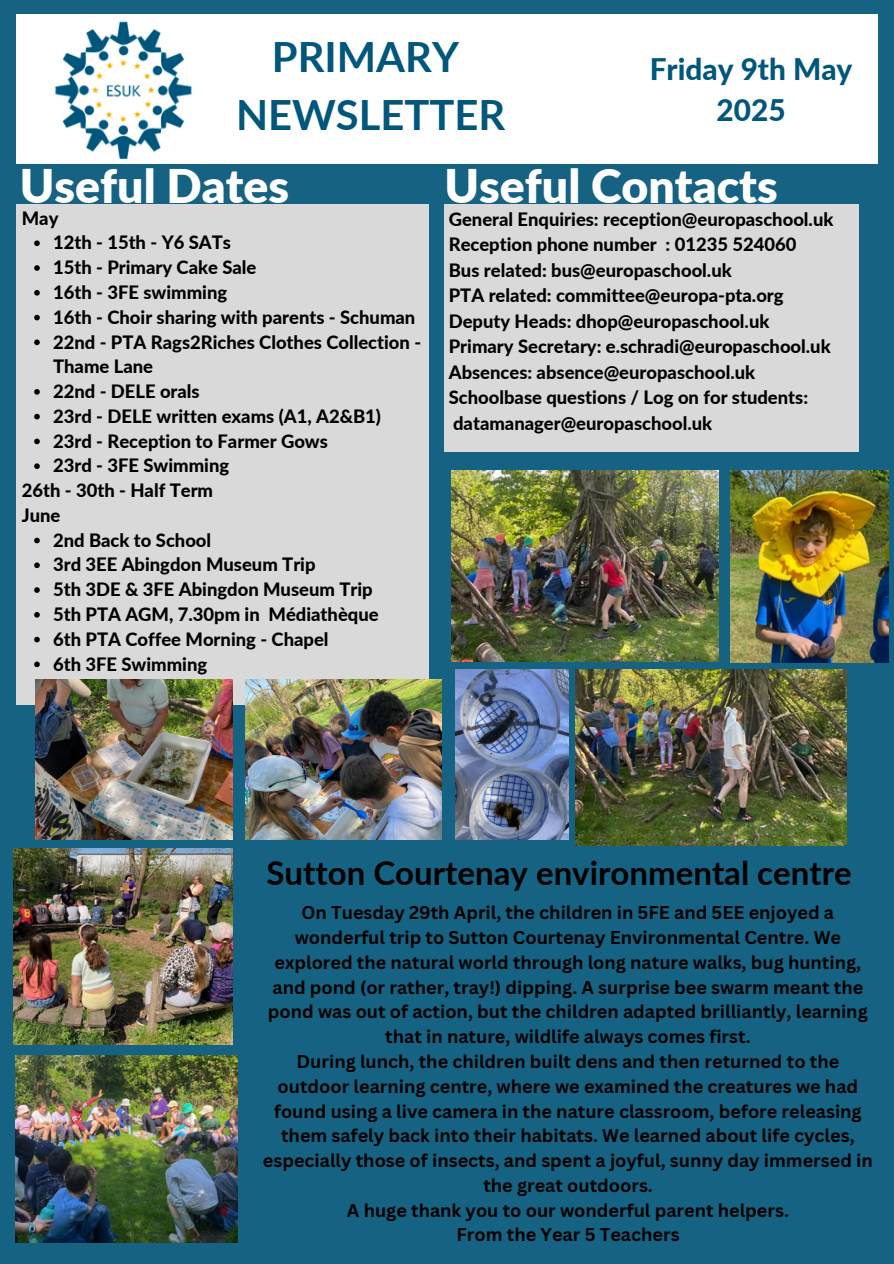
<style>
.page{position:relative;width:894px;height:1264px;background:#fff}
.page>*{position:absolute;margin:0;border:0;box-sizing:border-box;transform-origin:0 0}
.t1{font:900 46.35px "Lato";color:#fff}
.t2{font:700 41.7px/57.4px "Lato";color:#00577b;text-align:center}
.t3{font:700 33px "Lato";color:#000}
.t4{font:800 29.7px/40.5px "Lato";color:#00577b;text-align:center}
.t5{font:800 18.45px/25.5px "Lato";color:#000}
.t6{font:700 18px/24.8px "Canva Sans";color:#000;text-align:center}
</style>
<div class="page">
<div style="left:0;top:0;width:893px;height:1263px;background:#156282"></div>
<div style="left:16px;top:14px;width:861px;height:150px;background:#fff"></div>
<img style="left:54px;top:21px;width:138px;height:137px">
<div style="left:16px;top:204px;width:412px;height:500px;background:#d9d9d9"></div>
<div style="left:444px;top:204px;width:414px;height:248px;background:#d9d9d9"></div>
<img style="left:15px;top:1055px;width:222px;height:186px">
<img style="left:730px;top:470px;width:158px;height:192px">
<img style="left:451px;top:470px;width:266px;height:192px">
<img style="left:575px;top:669px;width:271px;height:176px">
<img style="left:455px;top:669px;width:113px;height:170px">
<img style="left:35px;top:679px;width:197px;height:160px">
<img style="left:245px;top:679px;width:196px;height:160px">
<img style="left:14px;top:849px;width:218px;height:195px">
<svg style="left:34px;top:240px;width:6px;height:6px"></svg>
<svg style="left:34px;top:265px;width:6px;height:6px"></svg>
<svg style="left:34px;top:290px;width:6px;height:5px"></svg>
<svg style="left:34px;top:315px;width:6px;height:5px"></svg>
<svg style="left:34px;top:339px;width:6px;height:6px"></svg>
<svg style="left:34px;top:389px;width:6px;height:6px"></svg>
<svg style="left:34px;top:414px;width:6px;height:5px"></svg>
<svg style="left:34px;top:438px;width:6px;height:6px"></svg>
<svg style="left:34px;top:463px;width:6px;height:6px"></svg>
<svg style="left:34px;top:537px;width:6px;height:6px"></svg>
<svg style="left:34px;top:562px;width:6px;height:6px"></svg>
<svg style="left:34px;top:587px;width:6px;height:6px"></svg>
<svg style="left:34px;top:612px;width:6px;height:5px"></svg>
<svg style="left:34px;top:636px;width:6px;height:6px"></svg>
<svg style="left:34px;top:661px;width:6px;height:6px"></svg>
<p class="t2" style="left:236px;top:27px;width:270px">PRIMARY<br>NEWSLETTER</p>
<p class="t1" style="left:20px;top:157px;width:271px">Useful Dates</p>
<p class="t1" style="left:444px;top:157px;width:335px">Useful Contacts</p>
<p class="t4" style="left:649px;top:49px;width:204px">Friday 9th May<br>2025</p>
<p class="t5" style="left:22px;top:205px;width:38px">May</p>
<p class="t5" style="left:53px;top:229px;width:179px">12th - 15th - Y6 SATs</p>
<p class="t5" style="left:53px;top:254px;width:205px">15th - Primary Cake Sale</p>
<p class="t5" style="left:53px;top:279px;width:175px">16th - 3FE swimming</p>
<p class="t5" style="left:53px;top:304px;width:364px">16th - Choir sharing with parents - Schuman</p>
<h4 class="t5" style="left:53px;top:329px;width:369px;line-height:24.8px">22nd - PTA Rags2Riches Clothes Collection -<br>Thame Lane</h4>
<p class="t5" style="left:53px;top:378px;width:148px">22nd - DELE orals</p>
<p class="t5" style="left:53px;top:403px;width:329px">23rd - DELE written exams (A1, A2&amp;B1)</p>
<p class="t5" style="left:53px;top:428px;width:276px">23rd - Reception to Farmer Gows</p>
<p class="t5" style="left:53px;top:452px;width:178px">23rd - 3FE Swimming</p>
<p class="t5" style="left:22px;top:477px;width:193px;line-height:24.8px">26th - 30th - Half Term<br>June</p>
<p class="t5" style="left:53px;top:527px;width:160px">2nd Back to School</p>
<h4 class="t5" style="left:53px;top:551px;width:264px">3rd 3EE Abingdon Museum Trip</h4>
<p class="t5" style="left:53px;top:576px;width:321px">5th 3DE &amp; 3FE Abingdon Museum Trip</p>
<p class="t5" style="left:53px;top:601px;width:327px">5th PTA AGM, 7.30pm in Médiathèque</p>
<p class="t5" style="left:53px;top:626px;width:277px">6th PTA Coffee Morning - Chapel</p>
<p class="t5" style="left:53px;top:650px;width:156px">6th 3FE Swimming</p>
<h2 class="t5" style="left:448px;top:206px;width:386px">General Enquiries: reception@europaschool.uk Reception phone number : 01235 524060<br>Bus related: bus@europaschool.uk<br>PTA related: committee@europa-pta.org Deputy Heads: dhop@europaschool.uk Primary Secretary: e.schradi@europaschool.uk Absences: absence@europaschool.uk Schoolbase questions / Log on for students: datamanager@europaschool.uk</h2>
<h4 class="t3" style="left:266px;top:852px;width:586px">Sutton Courtenay environmental centre</h4>
<h3 class="t6" style="left:263px;top:900px;width:611px">On Tuesday 29th April, the children in 5FE and 5EE enjoyed a wonderful trip to Sutton Courtenay Environmental Centre. We explored the natural world through long nature walks, bug hunting, and pond (or rather, tray!) dipping. A surprise bee swarm meant the pond was out of action, but the children adapted brilliantly, learning that in nature, wildlife always comes first.<br>During lunch, the children built dens and then returned to the outdoor learning centre, where we examined the creatures we had found using a live camera in the nature classroom, before releasing them safely back into their habitats. We learned about life cycles, especially those of insects, and spent a joyful, sunny day immersed in the great outdoors.<br>A huge thank you to our wonderful parent helpers.<br>From the Year 5 Teachers</h3>
</div>
